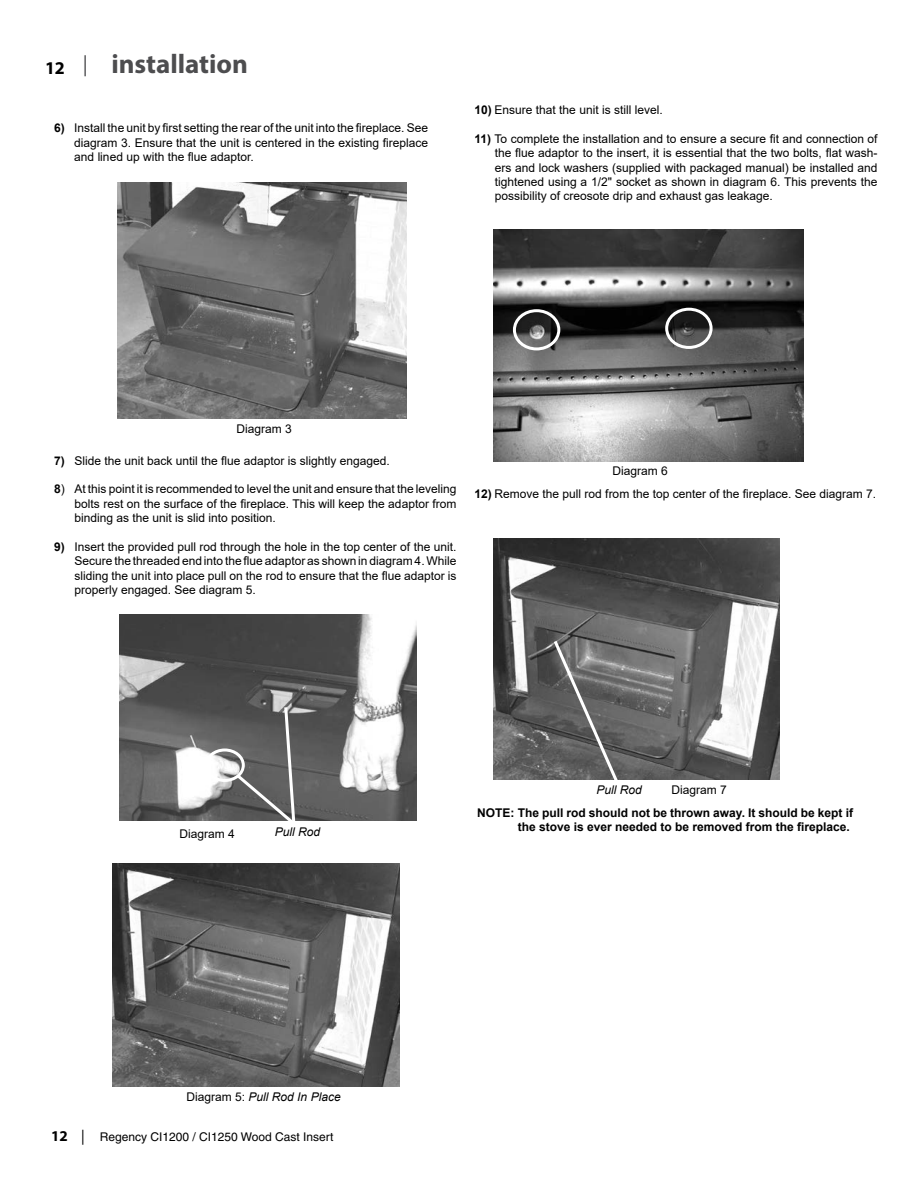
<style>
.page{position:relative;width:918px;height:1188px;background:#fff}
.page>*{position:absolute;margin:0;border:0;box-sizing:border-box;transform-origin:0 0}
.t1{font:700 27px "Myriad Pro";color:#4d4d4f}
.t2{font:12px/14.4px "Arial";color:#000;text-align:justify}
.t3{font:700 12px/14.4px "Arial";color:#000;text-align:right}
.t4{font:12px "Helvetica";color:#000}
.t5{font:italic 12px "Arial";color:#000}
.s1{font-size:18px;color:#000}
.s2{font-weight:400;font-size:21px}
.s3{font-weight:700}
.s4{font-style:normal}
.s5{font-family:"Myriad Pro";font-weight:700;font-size:15px}
.s6{font-family:"Myriad Pro";font-size:15px}
</style>
<div class="page">
<img style="left:118px;top:182px;width:289px;height:237px">
<img style="left:119px;top:614px;width:297px;height:206px">
<div style="left:205px;top:749px;width:40px;height:33px;border:3px solid #fff;border-radius:50%"></div>
<svg style="left:234px;top:704px;width:64px;height:117px"></svg>
<img style="left:112px;top:863px;width:288px;height:224px">
<img style="left:494px;top:230px;width:310px;height:231px">
<div style="left:513px;top:309px;width:47px;height:41px;border:3px solid #fff;border-radius:50%"></div>
<img style="left:494px;top:539px;width:285px;height:240px">
<svg style="left:551px;top:637px;width:69px;height:143px"></svg>
<div style="left:665px;top:308px;width:48px;height:41px;border:3px solid #fff;border-radius:50%"></div>
<h1 class="t1" style="left:45px;top:46px;width:205px"><span class="s1">12</span> <span class="s2">|</span> installation</h1>
<p class="t2" style="left:74px;top:121px;width:355px;text-indent:-20px"><span class="s3">6)</span> Install the unit by first setting the rear of the unit into the fireplace. See diagram 3. Ensure that the unit is centered in the existing fireplace and lined up with the flue adaptor.</p>
<p class="t2" style="left:474px;top:103px;width:190px"><span class="s3">10)</span> Ensure that the unit is still level.</p>
<p class="t2" style="left:495px;top:131px;width:384px;text-indent:-20px"><span class="s3">11)</span> To complete the installation and to ensure a secure fit and connection of the flue adaptor to the insert, it is essential that the two bolts, flat wash&shy;ers and lock washers (supplied with packaged manual) be installed and tightened using a 1/2" socket as shown in diagram 6. This prevents the possibility of creosote drip and exhaust gas leakage.</p>
<p class="t2" style="left:237px;top:422px;width:57px">Diagram 3</p>
<p class="t2" style="left:54px;top:453px;width:337px"><span class="s3">7)</span> Slide the unit back until the flue adaptor is slightly engaged.</p>
<p class="t2" style="left:75px;top:482px;width:383px;text-indent:-20px"><span class="s3">8</span>) At this point it is recommended to level the unit and ensure that the leveling bolts rest on the surface of the fireplace. This will keep the adaptor from binding as the unit is slid into position.</p>
<p class="t2" style="left:75px;top:539px;width:384px;text-indent:-20px"><span class="s3">9)</span> Insert the provided pull rod through the hole in the top center of the unit.<br>Secure the threaded end into the flue adaptor as shown in diagram 4. While sliding the unit into place pull on the rod to ensure that the flue adaptor is properly engaged. See diagram 5.</p>
<p class="t2" style="left:612px;top:463px;width:57px">Diagram 6</p>
<p class="t2" style="left:474px;top:486px;width:403px"><span class="s3">12)</span> Remove the pull rod from the top center of the fireplace. See diagram 7.</p>
<p class="t2" style="left:180px;top:827px;width:57px">Diagram 4</p>
<p class="t5" style="left:275px;top:824px;width:47px">Pull Rod</p>
<p class="t5" style="left:597px;top:782px;width:47px">Pull Rod</p>
<p class="t2" style="left:671px;top:783px;width:57px">Diagram 7</p>
<p class="t3" style="left:477px;top:806px;width:377px">NOTE: The pull rod should not be thrown away. It should be kept if the stove is ever needed to be removed from the fireplace.</p>
<p class="t5" style="left:187px;top:1090px;width:156px"><span class="s4">Diagram 5:</span> Pull Rod In Place</p>
<p class="t4" style="left:51px;top:1130px;width:284px"><span class="s5">12</span> <span class="s6">|</span> Regency CI1200 / CI1250 Wood Cast Insert</p>
</div>
